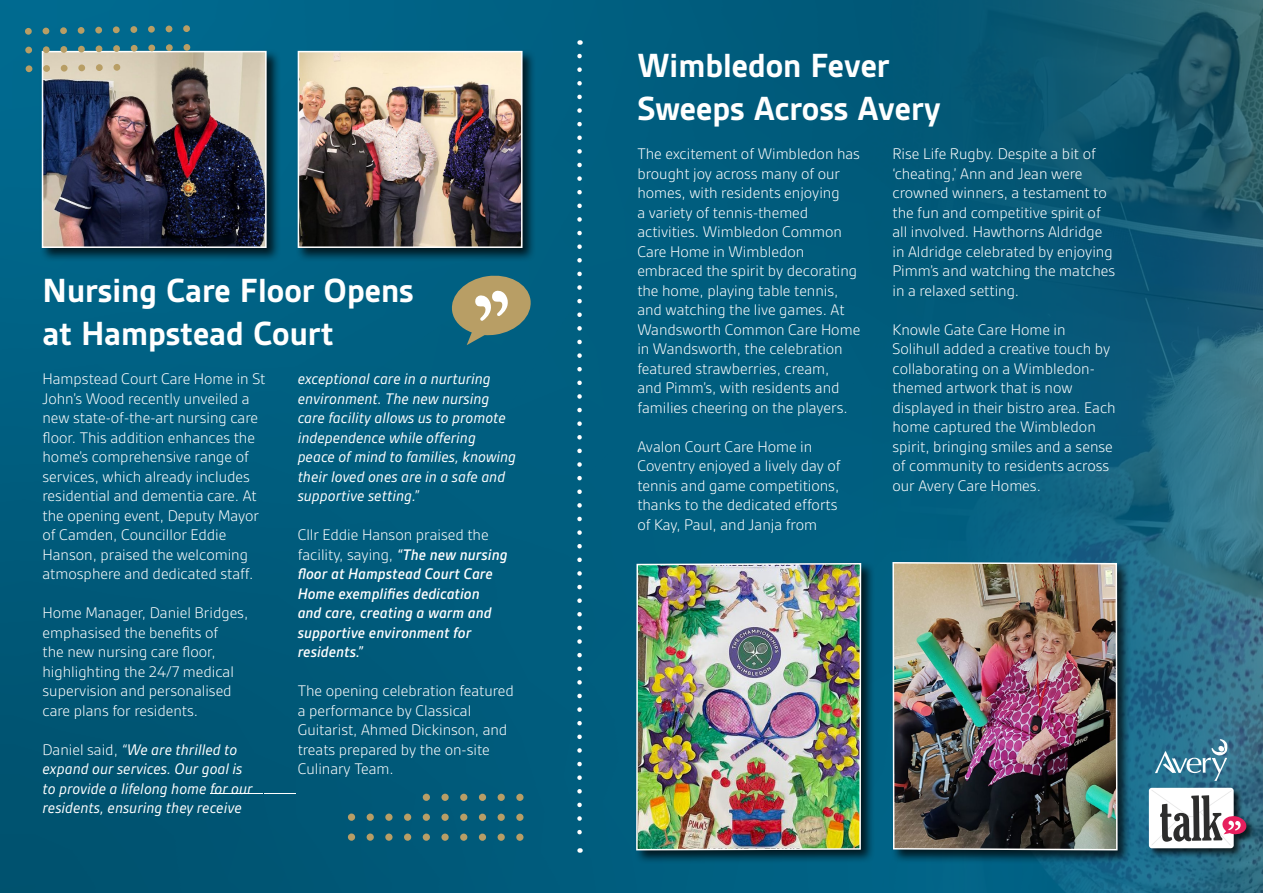
<style>
.page{position:relative;width:1263px;height:893px;background:#fff}
.page>*{position:absolute;margin:0;border:0;box-sizing:border-box;transform-origin:0 0}
.t1{font:700 36px/43.2px "Gesta";color:#fff}
.t2{font:300 16.5px/19.5px "Gesta";color:#fff}
.t3{font:italic 16.5px/19.5px "Gesta";color:#fff}
.t4{font:italic 500 16.5px/19.5px "Gesta";color:#fff}
.s1{font-weight:300;font-style:normal}
</style>
<div class="page">
<svg style="left:836px;top:0;width:427px;height:893px;background:#115f7b"></svg>
<div style="left:0;top:0;width:836px;height:893px;background:linear-gradient(to bottom,#006285,#005776)"></div>
<div style="left:890px;top:560px;width:241px;height:305px;background:#000;opacity:.75"></div>
<img style="left:892px;top:561px;width:226px;height:290px">
<div style="left:634px;top:561px;width:241px;height:303px;background:#000;opacity:.75"></div>
<img style="left:635px;top:562px;width:227px;height:289px">
<svg style="left:577px;top:56px;width:5px;height:797px;background:#3a829c"></svg>
<div style="left:295px;top:49px;width:242px;height:213px;background:#000;opacity:.75"></div>
<img style="left:301px;top:54px;width:218px;height:191px">
<div style="left:298px;top:51px;width:224px;height:197px;border:2px solid #fff"></div>
<div style="left:39px;top:49px;width:242px;height:213px;background:#000;opacity:.75"></div>
<img style="left:45px;top:54px;width:219px;height:191px">
<div style="left:42px;top:51px;width:225px;height:197px;border:2px solid #fff"></div>
<svg style="left:516px;top:834px;width:7px;height:7px"></svg>
<svg style="left:498px;top:834px;width:7px;height:7px"></svg>
<svg style="left:479px;top:834px;width:7px;height:7px"></svg>
<svg style="left:460px;top:833px;width:7px;height:8px"></svg>
<svg style="left:441px;top:833px;width:8px;height:8px"></svg>
<svg style="left:423px;top:833px;width:7px;height:8px"></svg>
<svg style="left:404px;top:833px;width:7px;height:8px"></svg>
<svg style="left:385px;top:833px;width:7px;height:8px"></svg>
<svg style="left:367px;top:833px;width:7px;height:8px"></svg>
<svg style="left:348px;top:833px;width:7px;height:8px"></svg>
<svg style="left:516px;top:814px;width:7px;height:7px"></svg>
<svg style="left:498px;top:814px;width:7px;height:7px"></svg>
<svg style="left:479px;top:814px;width:7px;height:7px"></svg>
<svg style="left:460px;top:814px;width:7px;height:7px"></svg>
<svg style="left:441px;top:814px;width:8px;height:7px"></svg>
<svg style="left:423px;top:814px;width:7px;height:7px"></svg>
<svg style="left:404px;top:814px;width:7px;height:7px"></svg>
<svg style="left:385px;top:814px;width:7px;height:7px"></svg>
<svg style="left:367px;top:813px;width:7px;height:8px"></svg>
<svg style="left:348px;top:813px;width:7px;height:8px"></svg>
<svg style="left:516px;top:794px;width:7px;height:7px"></svg>
<svg style="left:498px;top:794px;width:7px;height:7px"></svg>
<svg style="left:479px;top:794px;width:7px;height:7px"></svg>
<svg style="left:460px;top:794px;width:7px;height:7px"></svg>
<svg style="left:441px;top:794px;width:8px;height:7px"></svg>
<svg style="left:423px;top:794px;width:7px;height:7px"></svg>
<div style="left:1147px;top:786px;width:109px;height:72px;background:#000;opacity:.75"></div>
<div style="left:1149px;top:788px;width:85px;height:60px;background:#fff;border-radius:3px"></div>
<svg style="left:1152px;top:790px;width:95px;height:55px"></svg>
<svg style="left:1155px;top:739px;width:72px;height:42px;background:#4d89a2"></svg>
<svg style="left:450px;top:273px;width:83px;height:72px;background:#788d7a"></svg>
<svg style="left:25px;top:28px;width:7px;height:7px"></svg>
<svg style="left:43px;top:28px;width:6px;height:6px"></svg>
<svg style="left:60px;top:27px;width:7px;height:7px"></svg>
<svg style="left:78px;top:27px;width:7px;height:7px"></svg>
<svg style="left:95px;top:27px;width:7px;height:7px"></svg>
<svg style="left:113px;top:26px;width:7px;height:7px"></svg>
<svg style="left:130px;top:26px;width:7px;height:7px"></svg>
<svg style="left:148px;top:26px;width:7px;height:7px"></svg>
<svg style="left:166px;top:26px;width:6px;height:6px"></svg>
<svg style="left:183px;top:25px;width:7px;height:7px"></svg>
<svg style="left:25px;top:47px;width:7px;height:6px"></svg>
<svg style="left:43px;top:46px;width:7px;height:7px"></svg>
<svg style="left:60px;top:46px;width:7px;height:7px"></svg>
<svg style="left:78px;top:46px;width:7px;height:7px"></svg>
<svg style="left:96px;top:45px;width:6px;height:7px"></svg>
<svg style="left:113px;top:45px;width:7px;height:7px"></svg>
<svg style="left:131px;top:45px;width:7px;height:7px"></svg>
<svg style="left:148px;top:45px;width:7px;height:6px"></svg>
<svg style="left:166px;top:44px;width:7px;height:7px"></svg>
<svg style="left:183px;top:44px;width:7px;height:7px"></svg>
<svg style="left:26px;top:65px;width:6px;height:7px"></svg>
<svg style="left:43px;top:65px;width:7px;height:7px"></svg>
<svg style="left:61px;top:65px;width:7px;height:7px"></svg>
<svg style="left:78px;top:64px;width:7px;height:7px"></svg>
<svg style="left:96px;top:64px;width:7px;height:7px"></svg>
<svg style="left:113px;top:64px;width:7px;height:7px"></svg>
<h1 class="t1" style="left:43px;top:269px;width:373px">Nursing Care Floor Opens at Hampstead Court</h1>
<p class="t2" style="left:43px;top:369px;width:224px">Hampstead Court Care Home in St<br>John’s Wood recently unveiled a new state-of-the-art nursing care floor. This addition enhances the home’s comprehensive range of services, which already includes residential and dementia care. At the opening event, Deputy Mayor of Camden, Councillor Eddie<br>Hanson, praised the welcoming atmosphere and dedicated staff.</p>
<p class="t2" style="left:43px;top:603px;width:207px">Home Manager, Daniel Bridges, emphasised the benefits of<br>the new nursing care floor, highlighting the 24/7 medical supervision and personalised care plans for residents.</p>
<p class="t3" style="left:43px;top:739px;width:212px"><span class="s1">Daniel said,</span> “We are thrilled to expand our services. Our goal is to provide a lifelong home for our residents, ensuring they receive</p>
<p class="t3" style="left:298px;top:369px;width:220px">exceptional care in a nurturing environment. The new nursing care facility allows us to promote independence while offering peace of mind to families, knowing their loved ones are in a safe and supportive setting.”</p>
<p class="t4" style="left:298px;top:525px;width:211px"><span class="s1">Cllr Eddie Hanson praised the facility, saying,</span> “The new nursing floor at Hampstead Court Care<br>Home exemplifies dedication and care, creating a warm and supportive environment for residents.”</p>
<p class="t2" style="left:298px;top:681px;width:218px">The opening celebration featured a performance by Classical<br>Guitarist, Ahmed Dickinson, and treats prepared by the on-site<br>Culinary Team.</p>
<h1 class="t1" style="left:637px;top:44px;width:305px">Wimbledon Fever<br>Sweeps Across Avery</h1>
<p class="t2" style="left:637px;top:144px;width:224px">The excitement of Wimbledon has brought joy across many of our homes, with residents enjoying<br>a variety of tennis-themed activities. Wimbledon Common<br>Care Home in Wimbledon embraced the spirit by decorating the home, playing table tennis, and watching the live games. At<br>Wandsworth Common Care Home in Wandsworth, the celebration featured strawberries, cream,<br>and Pimm’s, with residents and families cheering on the players.</p>
<p class="t2" style="left:637px;top:437px;width:205px">Avalon Court Care Home in<br>Coventry enjoyed a lively day of tennis and game competitions, thanks to the dedicated efforts of Kay, Paul, and Janja from</p>
<p class="t2" style="left:892px;top:144px;width:224px">Rise Life Rugby. Despite a bit of ‘cheating,’ Ann and Jean were crowned winners, a testament to the fun and competitive spirit of all involved. Hawthorns Aldridge in Aldridge celebrated by enjoying<br>Pimm’s and watching the matches in a relaxed setting.</p>
<p class="t2" style="left:892px;top:320px;width:225px">Knowle Gate Care Home in<br>Solihull added a creative touch by collaborating on a Wimbledon&shy;themed artwork that is now displayed in their bistro area. Each home captured the Wimbledon spirit, bringing smiles and a sense of community to residents across our Avery Care Homes.</p>
</div>
